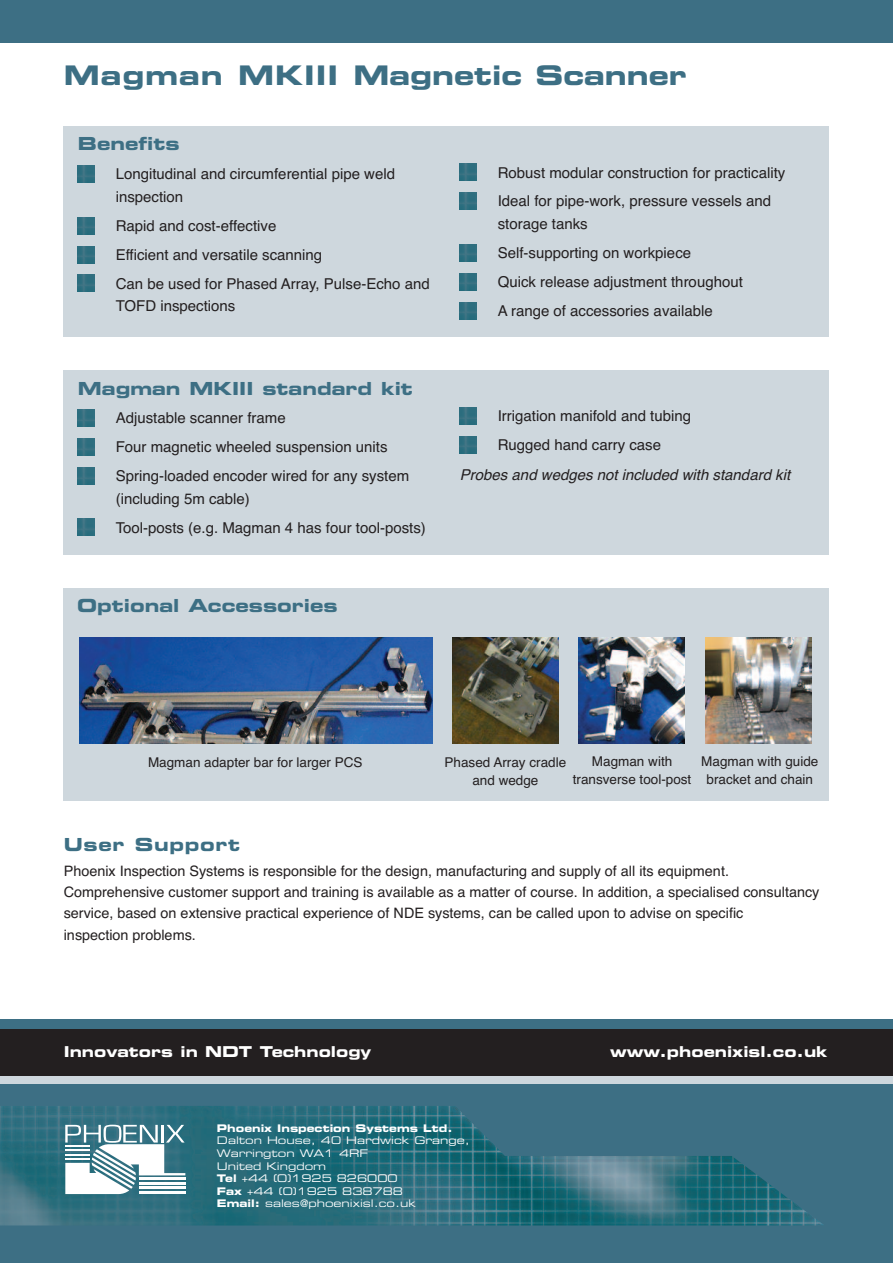
<style>
.page{position:relative;width:893px;height:1263px;background:#fff}
.page>*{position:absolute;margin:0;border:0;box-sizing:border-box;transform-origin:0 0}
.t1{font:27px "Eurostile Bold Extended Two";color:#3d6f84}
.t2{font:18px "Eurostile Bold Extended Two";color:#3d6f84}
.t3{font:18px "Eurostile Bold Extended Two";letter-spacing:.035em;color:#3d6f84}
.t4{font:15px/29px "Helvetica";color:#231f20}
.t5{font:15px "Eurostile Bold Extended Two";color:#fff}
.t6{font:italic 15px "Helvetica";color:#231f20}
.t7{font:14.4px/21.5px "Helvetica";color:#231f20}
.t8{font:13.5px/18px "Helvetica";color:#231f20;text-align:center}
.t9{font:10.5px/12.6px "Eurostile Extended Two";color:#fff}
.t10{font:10.5px "Eurostile Bold Extended Two";color:#fff}
.s1{font-family:"Eurostile Bold Extended Two"}
</style>
<div class="page">
<div style="left:64px;top:588px;width:765px;height:213px;background:#ced7dd"></div>
<img style="left:80px;top:637px;width:353px;height:106px">
<div style="left:0;top:1072px;width:893px;height:191px;background:#3d6f84"></div>
<img style="left:0;top:1106px;width:823px;height:119px">
<svg style="left:65px;top:1125px;width:120px;height:69px"></svg>
<div style="left:0;top:0;width:893px;height:43px;background:#3d6f84"></div>
<div style="left:0;top:1020px;width:893px;height:45px;background:#3d6f84"></div>
<div style="left:0;top:1037px;width:893px;height:47px;background:#ced7dd"></div>
<div style="left:0;top:1029px;width:893px;height:46px;background:#231f20"></div>
<img style="left:705px;top:637px;width:107px;height:106px">
<img style="left:453px;top:637px;width:106px;height:106px">
<img style="left:579px;top:637px;width:106px;height:106px">
<div style="left:64px;top:126px;width:765px;height:211px;background:#ced7dd"></div>
<img style="left:460px;top:302px;width:17px;height:17px">
<img style="left:460px;top:273px;width:17px;height:17px">
<img style="left:460px;top:244px;width:17px;height:17px">
<img style="left:460px;top:193px;width:17px;height:17px">
<img style="left:460px;top:164px;width:17px;height:17px">
<img style="left:78px;top:275px;width:17px;height:17px">
<img style="left:78px;top:246px;width:17px;height:17px">
<img style="left:78px;top:217px;width:17px;height:17px">
<img style="left:78px;top:166px;width:17px;height:17px">
<div style="left:64px;top:370px;width:765px;height:184px;background:#ced7dd"></div>
<img style="left:460px;top:436px;width:17px;height:17px">
<img style="left:460px;top:407px;width:17px;height:17px">
<img style="left:78px;top:519px;width:17px;height:17px">
<img style="left:78px;top:467px;width:17px;height:17px">
<img style="left:78px;top:439px;width:17px;height:17px">
<img style="left:78px;top:410px;width:17px;height:17px">
<h1 class="t1" style="left:64px;top:65px;width:625px">Magman MKIII Magnetic Scanner</h1>
<p class="t2" style="left:78px;top:137px;width:103px">Benefits</p>
<p class="t4" style="left:116px;top:163px;width:281px;line-height:22.5px">Longitudinal and circumferential pipe weld inspection</p>
<p class="t4" style="left:116px;top:211px;width:316px">Rapid and cost-effective<br>Efficient and versatile scanning<br>Can be used for Phased Array, Pulse-Echo and</p>
<p class="t4" style="left:116px;top:291px;width:121px">TOFD inspections</p>
<p class="t2" style="left:78px;top:381px;width:337px">Magman MKIII standard kit</p>
<p class="t4" style="left:116px;top:404px;width:295px">Adjustable scanner frame<br>Four magnetic wheeled suspension units<br>Spring-loaded encoder wired for any system</p>
<p class="t4" style="left:116px;top:484px;width:312px">(including 5m cable)<br>Tool-posts (e.g. Magman 4 has four tool-posts)</p>
<p class="t2" style="left:77px;top:599px;width:262px">Optional Accessories</p>
<p class="t4" style="left:498px;top:158px;width:289px">Robust modular construction for practicality<br>Ideal for pipe-work, pressure vessels and</p>
<p class="t4" style="left:498px;top:209px;width:247px">storage tanks<br>Self-supporting on workpiece<br>Quick release adjustment throughout<br>A range of accessories available</p>
<p class="t4" style="left:498px;top:401px;width:195px">Irrigation manifold and tubing<br>Rugged hand carry case</p>
<p class="t6" style="left:460px;top:466px;width:332px">Probes and wedges not included with standard kit</p>
<p class="t8" style="left:148px;top:753px;width:216px">Magman adapter bar for larger PCS</p>
<p class="t8" style="left:445px;top:753px;width:123px">Phased Array cradle and wedge</p>
<p class="t8" style="left:573px;top:752px;width:120px">Magman with transverse tool-post</p>
<p class="t8" style="left:701px;top:752px;width:119px">Magman with guide bracket and chain</p>
<p class="t3" style="left:64px;top:838px;width:178px">User Support</p>
<p class="t7" style="left:64px;top:860px;width:757px">Phoenix Inspection Systems is responsible for the design, manufacturing and supply of all its equipment.<br>Comprehensive customer support and training is available as a matter of course. In addition, a specialised consultancy service, based on extensive practical experience of NDE systems, can be called upon to advise on specific<br>inspection problems.</p>
<p class="t5" style="left:64px;top:1046px;width:309px">Innovators in NDT Technology</p>
<p class="t5" style="left:610px;top:1046px;width:219px">www.phoenixisl.co.uk</p>
<p class="t10" style="left:217px;top:1124px;width:237px">Phoenix Inspection Systems Ltd.</p>
<p class="t9" style="left:217px;top:1135px;width:255px">Dalton House, 40 Hardwick Grange,<br>Warrington WA1 4RF<br>United Kingdom<br><span class="s1">Tel</span> +44 (0)1925 826000<br><span class="s1">Fax</span> +44 (0)1925 838788<br><span class="s1">Email:</span> sales@phoenixisl.co.uk</p>
</div>
